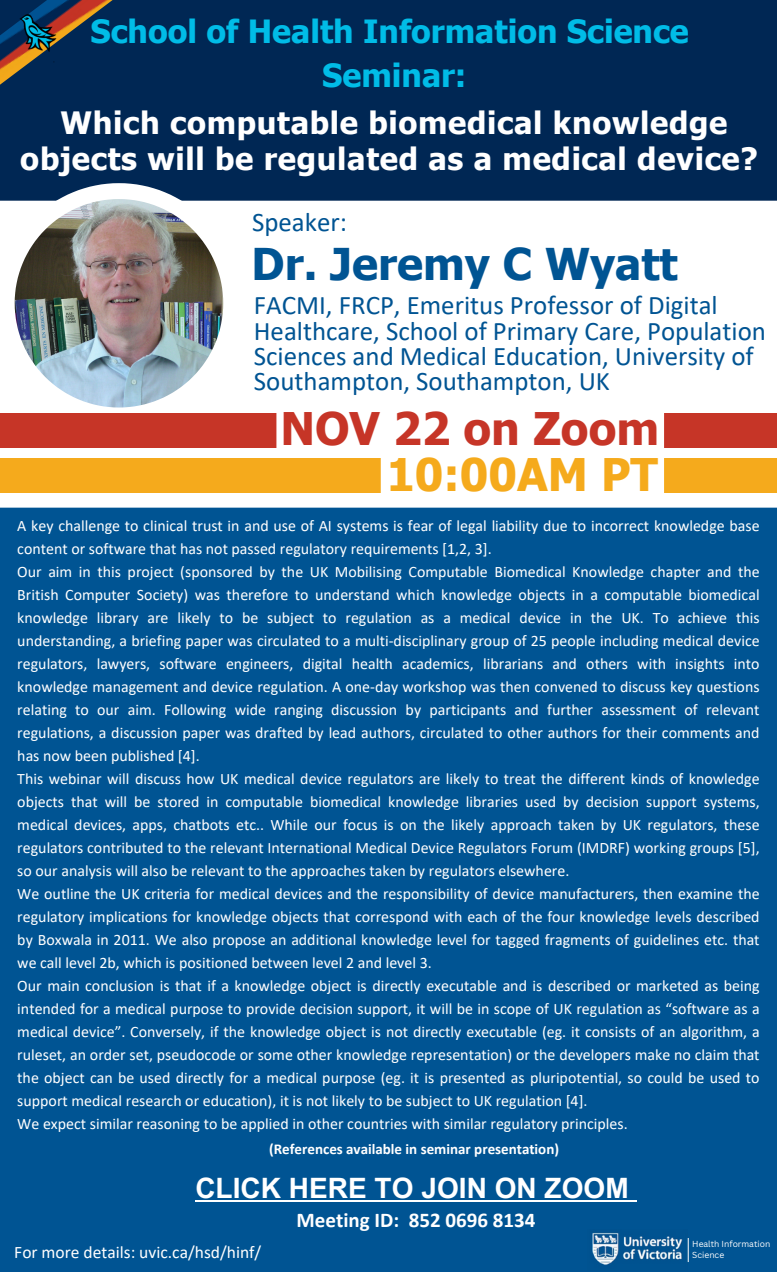
<style>
.page{position:relative;width:777px;height:1272px;background:#fff}
.page>*{position:absolute;margin:0;border:0;box-sizing:border-box;transform-origin:0 0}
.t1{font:700 44.88px "Tahoma";color:#c63527}
.t2{font:700 44.88px "Tahoma";color:#f5aa1c}
.t3{font:700 43.75px "Tahoma";color:#005493}
.t4{font:700 32px "Tahoma";color:#00bce7}
.t5{font:700 30.75px/36.5px "Tahoma";letter-spacing:.025em;color:#fff;text-align:center}
.t6{font:700 28px "Arial MT Pro";color:#fff}
.t7{font:26.88px/25.2px "Calibri";color:#005493}
.t8{font:700 21px "Calibri";color:#fff}
.t9{font:17.5px "Calibri";color:#fff}
.t10{font:15.88px/23px "Calibri";color:#fff;text-align:justify}
.t11{font:700 15px "Calibri";color:#fff}
.t12{font:8.5px/11.4px "Canva Sans";color:#fff}
</style>
<div class="page">
<div style="left:270px;top:0;width:506px;height:201px;background:#002754"></div>
<div style="left:0;top:0;width:270px;height:201px;background:#002754"></div>
<img style="left:0;top:3px;width:77px;height:78px">
<svg style="left:0;top:183px;width:239px;height:225px"></svg>
<img style="left:15px;top:199px;width:208px;height:208px">
<div style="left:0;top:507px;width:776px;height:764px;background:#005493"></div>
<img style="left:587px;top:1229px;width:100px;height:41px">
<svg style="left:687px;top:1237px;width:1px;height:24px"></svg>
<div style="left:0;top:458px;width:380px;height:35px;background:#f5aa1c"></div>
<div style="left:0;top:413px;width:276px;height:35px;background:#c63527"></div>
<div style="left:664px;top:458px;width:112px;height:35px;background:#f5aa1c"></div>
<div style="left:664px;top:413px;width:112px;height:35px;background:#c63527"></div>
<hr style="left:195px;top:1199px;width:433px;height:2px;background:#fff">
<svg style="left:628px;top:1199px;width:8px;height:2px"></svg>
<p class="t4" style="left:90px;top:11px;width:599px">School of Health Information Science</p>
<p class="t4" style="left:322px;top:55px;width:146px">Seminar:</p>
<p class="t5" style="left:20px;top:103px;width:738px">Which computable biomedical knowledge objects will be regulated as a medical device?</p>
<p class="t7" style="left:252px;top:212px;width:96px">Speaker:</p>
<p class="t3" style="left:251px;top:236px;width:427px">Dr. Jeremy C Wyatt</p>
<p class="t7" style="left:254px;top:295px;width:513px">FACMI, FRCP, Emeritus Professor of Digital Healthcare, School of Primary Care, Population Sciences and Medical Education, University of Southampton, Southampton, UK</p>
<p class="t1" style="left:280px;top:400px;width:380px">NOV 22 on Zoom</p>
<p class="t2" style="left:386px;top:446px;width:273px">10:00AM PT</p>
<p class="t10" style="left:17px;top:516px;width:743px">A key challenge to clinical trust in and use of AI systems is fear of legal liability due to incorrect knowledge base content or software that has not passed regulatory requirements [1,2, 3].</p>
<p class="t10" style="left:17px;top:562px;width:743px">Our aim in this project (sponsored by the UK Mobilising Computable Biomedical Knowledge chapter and the British Computer Society) was therefore to understand which knowledge objects in a computable biomedical knowledge library are likely to be subject to regulation as a medical device in the UK. To achieve this understanding, a briefing paper was circulated to a multi-disciplinary group of 25 people including medical device regulators, lawyers, software engineers, digital health academics, librarians and others with insights into knowledge management and device regulation. A one-day workshop was then convened to discuss key questions relating to our aim. Following wide ranging discussion by participants and further assessment of relevant regulations, a discussion paper was drafted by lead authors, circulated to other authors for their comments and has now been published [4].</p>
<p class="t10" style="left:17px;top:768px;width:743px">This webinar will discuss how UK medical device regulators are likely to treat the different kinds of knowledge objects that will be stored in computable biomedical knowledge libraries used by decision support systems, medical devices, apps, chatbots etc.. While our focus is on the likely approach taken by UK regulators, these regulators contributed to the relevant International Medical Device Regulators Forum (IMDRF) working groups [5], so our analysis will also be relevant to the approaches taken by regulators elsewhere.</p>
<p class="t10" style="left:17px;top:883px;width:743px">We outline the UK criteria for medical devices and the responsibility of device manufacturers, then examine the regulatory implications for knowledge objects that correspond with each of the four knowledge levels described by Boxwala in 2011. We also propose an additional knowledge level for tagged fragments of guidelines etc. that we call level 2b, which is positioned between level 2 and level 3.</p>
<p class="t10" style="left:17px;top:975px;width:743px">Our main conclusion is that if a knowledge object is directly executable and is described or marketed as being intended for a medical purpose to provide decision support, it will be in scope of UK regulation as “software as a medical device”. Conversely, if the knowledge object is not directly executable (eg. it consists of an algorithm, a ruleset, an order set, pseudocode or some other knowledge representation) or the developers make no claim that the object can be used directly for a medical purpose (eg. it is presented as pluripotential, so could be used to support medical research or education), it is not likely to be subject to UK regulation [4].</p>
<p class="t10" style="left:17px;top:1112px;width:611px">We expect similar reasoning to be applied in other countries with similar regulatory principles.</p>
<p class="t11" style="left:269px;top:1142px;width:291px">(References available in seminar presentation)</p>
<p class="t6" style="left:195px;top:1177px;width:435px">CLICK HERE TO JOIN ON ZOOM</p>
<p class="t8" style="left:296px;top:1210px;width:240px">Meeting ID: 852 0696 8134</p>
<p class="t9" style="left:14px;top:1244px;width:248px">For more details: uvic.ca/hsd/hinf/</p>
<p class="t12" style="left:692px;top:1237px;width:79px">Health Information<br>Science</p>
</div>
